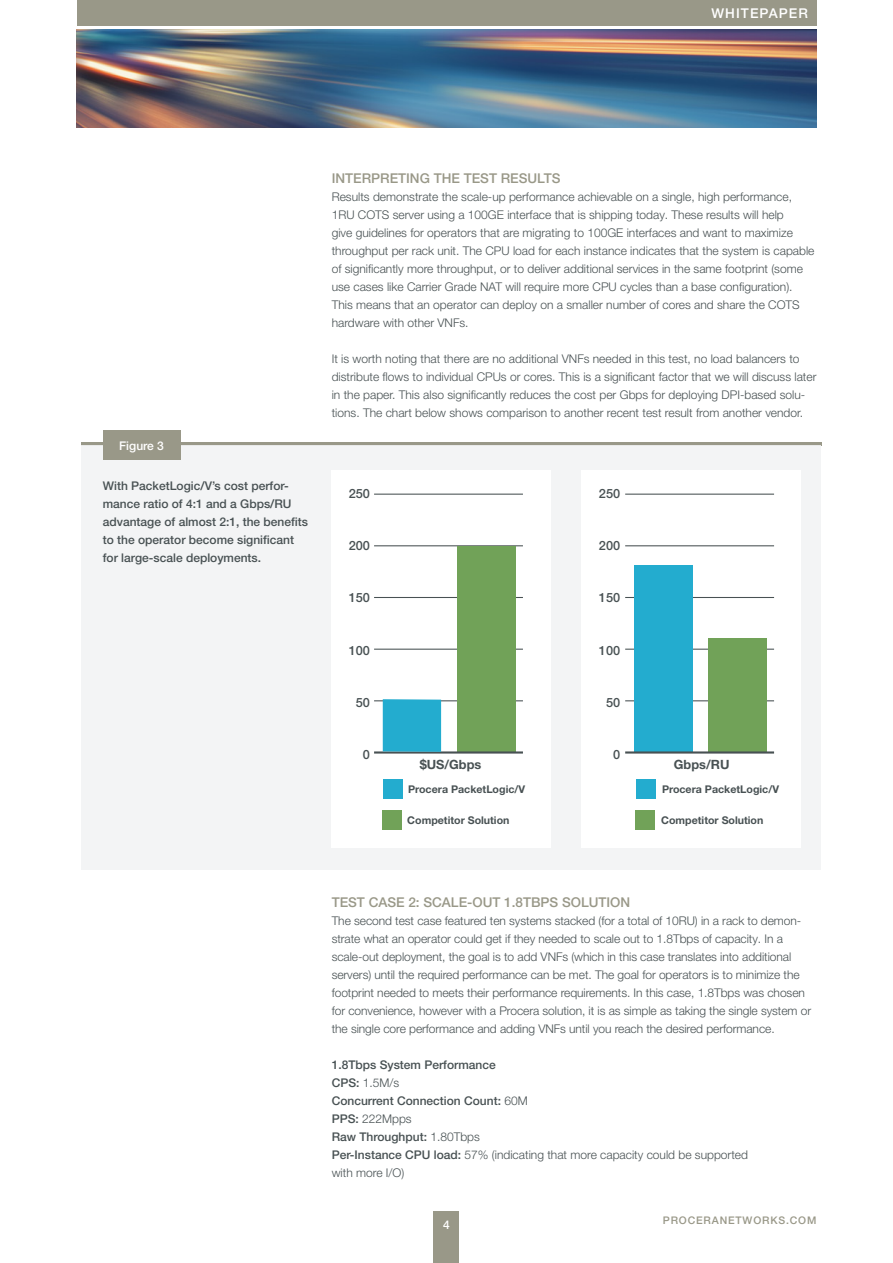
<style>
.page{position:relative;width:893px;height:1263px;background:#fff}
.page>*{position:absolute;margin:0;border:0;box-sizing:border-box;transform-origin:0 0}
.t1{font:500 13.5px "Helvetica Neue LT Pro";color:#999888}
.doc_type_top_title{font:500 13.5px "Helvetica Neue LT Pro";letter-spacing:.08em;color:#fff}
.t2{font:500 12.75px "Helvetica Neue LT Pro";color:#485153}
.t3{font:700 12.75px "Helvetica Neue LT Pro";color:#485153}
.t4{font:300 12px/18px "Helvetica Neue LT Pro";color:#485153}
.t5{font:500 12px/18px "Helvetica Neue LT Pro";color:#485153}
.Figure_numbering_Wht{font:500 12px "Helvetica Neue LT Pro";color:#fff}
.t6{font:700 10.65px "Helvetica Neue LT Pro";color:#485153}
.t7{font:500 10.5px "Helvetica Neue LT Pro";letter-spacing:.08em;color:#999888}
.s1{font-weight:500}
.s2{font-weight:300}
</style>
<div class="page">
<div style="left:434px;top:1212px;width:25px;height:51px;background:#999888"></div>
<div style="left:77px;top:0;width:739px;height:26px;background:#999888"></div>
<img style="left:77px;top:30px;width:739px;height:98px">
<hr style="left:81px;top:442px;width:740px;height:3px;background:#999888">
<div style="left:81px;top:445px;width:740px;height:424px;background:#f2f3f4"></div>
<div style="left:103px;top:431px;width:77px;height:29px;background:#999888"></div>
<div style="left:581px;top:471px;width:219px;height:377px;background:#fff"></div>
<hr style="left:625px;top:700px;width:149px;height:1px;background:#485153">
<hr style="left:625px;top:649px;width:149px;height:1px;background:#485153">
<hr style="left:625px;top:597px;width:149px;height:1px;background:#485153">
<hr style="left:625px;top:545px;width:149px;height:1px;background:#485153">
<hr style="left:625px;top:494px;width:149px;height:1px;background:#485153">
<div style="left:634px;top:565px;width:58px;height:187px;background:#23accf"></div>
<div style="left:708px;top:638px;width:58px;height:114px;background:#71a258"></div>
<hr style="left:625px;top:751px;width:149px;height:2px;background:#485153">
<div style="left:636px;top:810px;width:19px;height:20px;background:#71a258"></div>
<div style="left:637px;top:780px;width:19px;height:19px;background:#23accf"></div>
<div style="left:332px;top:471px;width:219px;height:377px;background:#fff"></div>
<hr style="left:374px;top:700px;width:149px;height:1px;background:#485153">
<hr style="left:374px;top:649px;width:149px;height:1px;background:#485153">
<hr style="left:374px;top:597px;width:149px;height:1px;background:#485153">
<hr style="left:374px;top:545px;width:149px;height:1px;background:#485153">
<hr style="left:374px;top:494px;width:149px;height:1px;background:#485153">
<div style="left:457px;top:546px;width:58px;height:206px;background:#71a258"></div>
<hr style="left:374px;top:751px;width:149px;height:2px;background:#485153">
<div style="left:382px;top:810px;width:19px;height:20px;background:#71a258"></div>
<div style="left:383px;top:780px;width:19px;height:19px;background:#23accf"></div>
<div style="left:383px;top:699px;width:58px;height:53px;background:#23accf"></div>
<p class="doc_type_top_title" style="left:713px;top:5px;width:96px">CASE STUDY</p>
<p class="doc_type_top_title" style="left:711px;top:5px;width:98px">WHITEPAPER</p>
<p class="Figure_numbering_Wht" style="left:119px;top:438px;width:46px">Figure 3</p>
<p class="t5" style="left:103px;top:477px;width:207px">With PacketLogic/V’s cost perfor&shy;mance ratio of 4:1 and a Gbps/RU advantage of almost 2:1, the benefits to the operator become significant for large-scale deployments.</p>
<p class="t1" style="left:332px;top:170px;width:230px">INTERPRETING THE TEST RESULTS</p>
<p class="t4" style="left:332px;top:187px;width:484px">Results demonstrate the scale-up performance achievable on a single, high performance, 1RU COTS server using a 100GE interface that is shipping today. These results will help<br>give guidelines for operators that are migrating to 100GE interfaces and want to maximize throughput per rack unit. The CPU load for each instance indicates that the system is capable of significantly more throughput, or to deliver additional services in the same footprint (some use cases like Carrier Grade NAT will require more CPU cycles than a base configuration).<br>This means that an operator can deploy on a smaller number of cores and share the COTS hardware with other VNFs.</p>
<p class="t4" style="left:332px;top:349px;width:486px">It is worth noting that there are no additional VNFs needed in this test, no load balancers to distribute flows to individual CPUs or cores. This is a significant factor that we will discuss later in the paper. This also significantly reduces the cost per Gbps for deploying DPI-based solu&shy;tions. The chart below shows comparison to another recent test result from another vendor.</p>
<p class="t2" style="left:349px;top:486px;width:23px">250</p>
<p class="t2" style="left:599px;top:486px;width:23px">250</p>
<p class="t2" style="left:349px;top:538px;width:23px">200</p>
<p class="t2" style="left:599px;top:538px;width:23px">200</p>
<p class="t2" style="left:349px;top:590px;width:23px">150</p>
<p class="t2" style="left:599px;top:590px;width:23px">150</p>
<p class="t2" style="left:349px;top:642px;width:23px">100</p>
<p class="t2" style="left:599px;top:642px;width:23px">100</p>
<p class="t2" style="left:356px;top:694px;width:30px">5050</p>
<p class="t2" style="left:591px;top:694px;width:30px">5050</p>
<p class="t2" style="left:363px;top:746px;width:9px">0</p>
<p class="t3" style="left:420px;top:756px;width:63px">$US/Gbps</p>
<p class="t6" style="left:408px;top:782px;width:119px">Procera PacketLogic/V</p>
<p class="t6" style="left:407px;top:813px;width:104px">Competitor Solution</p>
<p class="t3" style="left:434px;top:756px;width:63px">$US/Gbps</p>
<p class="t6" style="left:423px;top:782px;width:119px">Procera PacketLogic/V</p>
<p class="t6" style="left:422px;top:813px;width:104px">Competitor Solution</p>
<p class="t2" style="left:613px;top:746px;width:9px">0</p>
<p class="t3" style="left:659px;top:756px;width:57px">Gbps/RU</p>
<p class="t6" style="left:647px;top:782px;width:119px">Procera PacketLogic/V</p>
<p class="t6" style="left:647px;top:813px;width:104px">Competitor Solution</p>
<p class="t3" style="left:674px;top:756px;width:57px">Gbps/RU</p>
<p class="t6" style="left:662px;top:782px;width:119px">Procera PacketLogic/V</p>
<p class="t6" style="left:661px;top:813px;width:104px">Competitor Solution</p>
<p class="t1" style="left:332px;top:894px;width:300px">TEST CASE 2: SCALE-OUT 1.8TBPS SOLUTION</p>
<p class="t4" style="left:332px;top:911px;width:481px">The second test case featured ten systems stacked (for a total of 10RU) in a rack to demon&shy;strate what an operator could get if they needed to scale out to 1.8Tbps of capacity. In a scale-out deployment, the goal is to add VNFs (which in this case translates into additional servers) until the required performance can be met. The goal for operators is to minimize the footprint needed to meets their performance requirements. In this case, 1.8Tbps was chosen for convenience, however with a Procera solution, it is as simple as taking the single system or the single core performance and adding VNFs until you reach the desired performance.</p>
<p class="t5" style="left:332px;top:1055px;width:166px">1.8Tbps System Performance</p>
<p class="t4" style="left:332px;top:1073px;width:69px"><span class="s1">CPS:</span> 1.5M/s</p>
<p class="t5" style="left:332px;top:1091px;width:198px">Concurrent Connection Count: <span class="s2">60M</span></p>
<p class="t4" style="left:332px;top:1109px;width:82px"><span class="s1">PPS:</span> 222Mpps</p>
<p class="t5" style="left:332px;top:1127px;width:150px">Raw Throughput: <span class="s2">1.80Tbps</span></p>
<p class="t4" style="left:332px;top:1145px;width:418px"><span class="s1">Per-Instance CPU load:</span> 57% (indicating that more capacity could be supported with more I/O)</p>
<p class="Figure_numbering_Wht" style="left:443px;top:1217px;width:8px">4</p>
<p class="t7" style="left:663px;top:1214px;width:155px">PROCERANETWORKS.COM</p>
</div>
